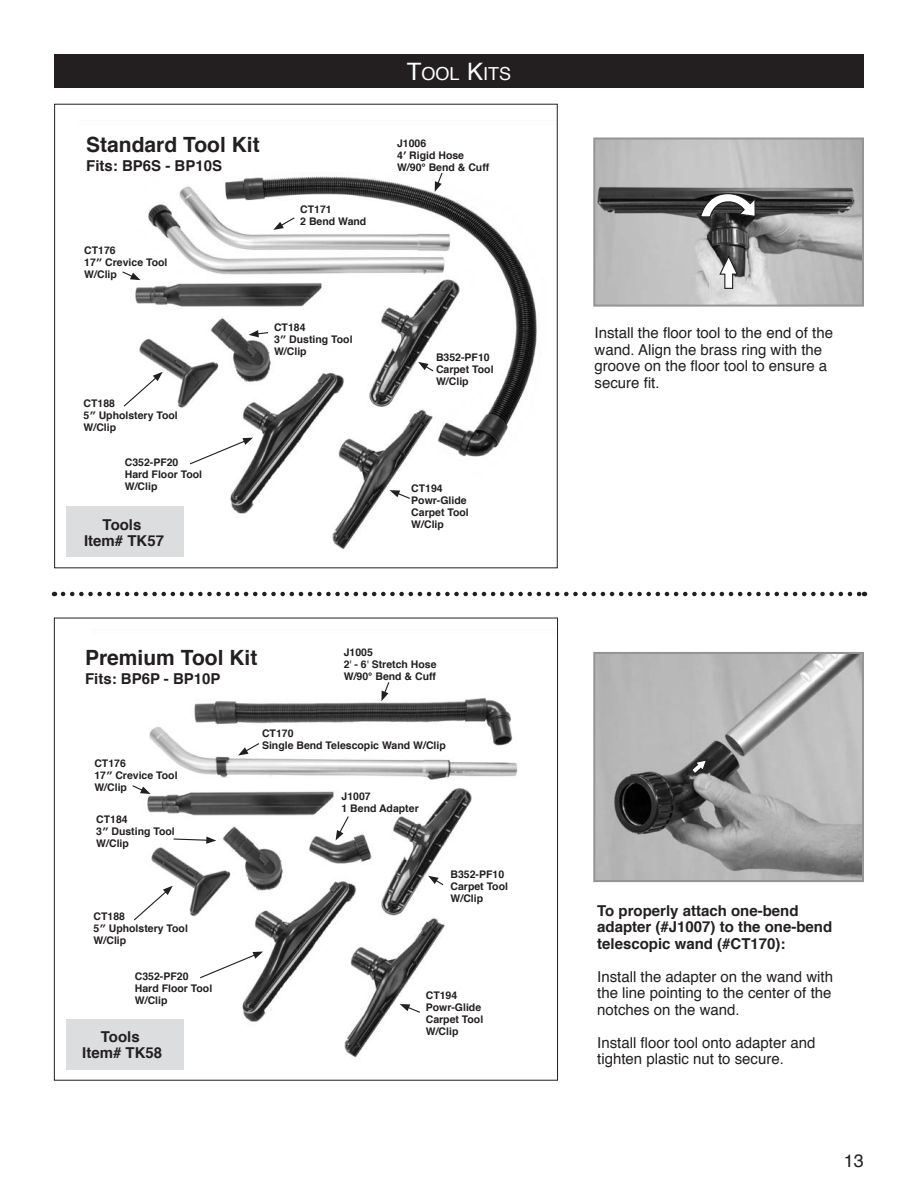
<style>
.page{position:relative;width:918px;height:1188px;background:#fff}
.page>*{position:absolute;margin:0;border:0;box-sizing:border-box;transform-origin:0 0}
.t1{font:700 21px "Helvetica";color:#231f20}
.t2{font:18px "Helvetica";color:#fff}
.t3{font:18px "Helvetica";color:#231f20}
.t4{font:15px/16.5px "Helvetica";color:#231f20}
.t5{font:700 15px/16.5px "Helvetica";color:#231f20;text-align:center}
.t6{font:700 10.5px/12px "Helvetica";color:#231f20}
.s1{font-size:24px}
.s2{font-weight:400}
</style>
<div class="page">
<div style="left:54px;top:54px;width:810px;height:34px;background:#231f20"></div>
<img style="left:135px;top:173px;width:402px;height:384px">
<svg style="left:435px;top:172px;width:9px;height:20px"></svg>
<svg style="left:273px;top:216px;width:23px;height:14px"></svg>
<svg style="left:122px;top:270px;width:19px;height:10px"></svg>
<svg style="left:123px;top:372px;width:40px;height:36px"></svg>
<svg style="left:249px;top:330px;width:20px;height:7px"></svg>
<svg style="left:189px;top:438px;width:64px;height:27px"></svg>
<svg style="left:418px;top:362px;width:17px;height:10px"></svg>
<svg style="left:390px;top:490px;width:21px;height:10px"></svg>
<img style="left:147px;top:698px;width:371px;height:372px">
<svg style="left:381px;top:682px;width:9px;height:19px"></svg>
<svg style="left:238px;top:742px;width:23px;height:14px"></svg>
<svg style="left:336px;top:815px;width:14px;height:26px"></svg>
<svg style="left:132px;top:784px;width:19px;height:10px"></svg>
<svg style="left:133px;top:886px;width:40px;height:36px"></svg>
<svg style="left:172px;top:837px;width:44px;height:7px"></svg>
<svg style="left:199px;top:952px;width:64px;height:27px"></svg>
<svg style="left:428px;top:876px;width:17px;height:10px"></svg>
<svg style="left:400px;top:1004px;width:21px;height:10px"></svg>
<img style="left:596px;top:655px;width:265px;height:224px">
<div style="left:593px;top:652px;width:271px;height:230px;border:2px solid #939598"></div>
<svg style="left:690px;top:758px;width:18px;height:17px"></svg>
<div style="left:66px;top:1019px;width:117px;height:51px;background:#dcdddf"></div>
<div style="left:66px;top:506px;width:117px;height:51px;background:#dcdddf"></div>
<svg style="left:63px;top:592px;width:802px;height:4px"></svg>
<img style="left:596px;top:140px;width:265px;height:164px">
<div style="left:593px;top:137px;width:271px;height:170px;border:2px solid #939598"></div>
<svg style="left:718px;top:254px;width:21px;height:35px"></svg>
<svg style="left:700px;top:193px;width:56px;height:25px"></svg>
<h1 class="t1" style="left:86px;top:128px;width:175px">Standard Tool Kit</h1>
<h3 class="t5" style="left:86px;top:158px;width:137px">Fits: BP6S - BP10S</h3>
<p class="t6" style="left:84px;top:244px;width:85px">CT176<br>17″ Crevice Tool<br>W/Clip</p>
<p class="t6" style="left:300px;top:203px;width:68px">CT171<br>2 Bend Wand</p>
<p class="t6" style="left:84px;top:397px;width:96px">CT188<br>5″ Upholstery Tool<br>W/Clip</p>
<p class="t6" style="left:125px;top:456px;width:79px">C352-PF20<br>Hard Floor Tool<br>W/Clip</p>
<h3 class="t5" style="left:84px;top:516px;width:82px">Tools<br>Item# TK57</h3>
<p class="t6" style="left:274px;top:321px;width:80px">CT184<br>3″ Dusting Tool<br>W/Clip</p>
<h2 class="t2" style="left:407px;top:60px;width:104px"><span class="s1">T</span>OOL <span class="s1">K</span>ITS</h2>
<p class="t6" style="left:397px;top:137px;width:94px">J1006<br>4′ Rigid Hose<br>W/90° Bend &amp; Cuff</p>
<p class="t6" style="left:436px;top:352px;width:59px">B352-PF10<br>Carpet Tool<br>W/Clip</p>
<p class="t6" style="left:411px;top:482px;width:59px">CT194<br>Powr-Glide<br>Carpet Tool<br>W/Clip</p>
<h1 class="t1" style="left:85px;top:640px;width:174px">Premium Tool Kit</h1>
<h3 class="t5" style="left:85px;top:671px;width:137px">Fits: BP6P - BP10P</h3>
<p class="t6" style="left:344px;top:647px;width:94px">J1005<br>2<span class="s2">'</span> - 6<span class="s2">'</span> Stretch Hose<br>W/90° Bend &amp; Cuff</p>
<p class="t6" style="left:94px;top:758px;width:85px">CT176<br>17″ Crevice Tool<br>W/Clip</p>
<p class="t6" style="left:96px;top:813px;width:80px">CT184<br>3″ Dusting Tool<br>W/Clip</p>
<p class="t6" style="left:94px;top:911px;width:96px">CT188<br>5″ Upholstery Tool<br>W/Clip</p>
<p class="t6" style="left:135px;top:970px;width:79px">C352-PF20<br>Hard Floor Tool<br>W/Clip</p>
<h3 class="t5" style="left:82px;top:1029px;width:82px">Tools<br>Item# TK58</h3>
<p class="t6" style="left:262px;top:727px;width:185px">CT170<br>Single Bend Telescopic Wand W/Clip</p>
<p class="t6" style="left:342px;top:791px;width:79px">J1007<br>1 Bend Adapter</p>
<p class="t6" style="left:451px;top:868px;width:59px">B352-PF10<br>Carpet Tool<br>W/Clip</p>
<p class="t6" style="left:426px;top:989px;width:59px">CT194<br>Powr-Glide<br>Carpet Tool<br>W/Clip</p>
<h3 class="t4" style="left:595px;top:325px;width:240px">Install the floor tool to the end of the wand. Align the brass ring with the groove on the floor tool to ensure a secure fit.</h3>
<h3 class="t5" style="left:597px;top:902px;width:237px;text-align:left">To properly attach one-bend adapter (#J1007) to the one-bend telescopic wand (#CT170):</h3>
<h3 class="t4" style="left:597px;top:968px;width:237px;text-align:justify">Install the adapter on the wand with the line pointing to the center of the notches on the wand.</h3>
<h3 class="t4" style="left:597px;top:1034px;width:220px">Install floor tool onto adapter and tighten plastic nut to secure.</h3>
<h2 class="t3" style="left:844px;top:1147px;width:22px">13</h2>
</div>
